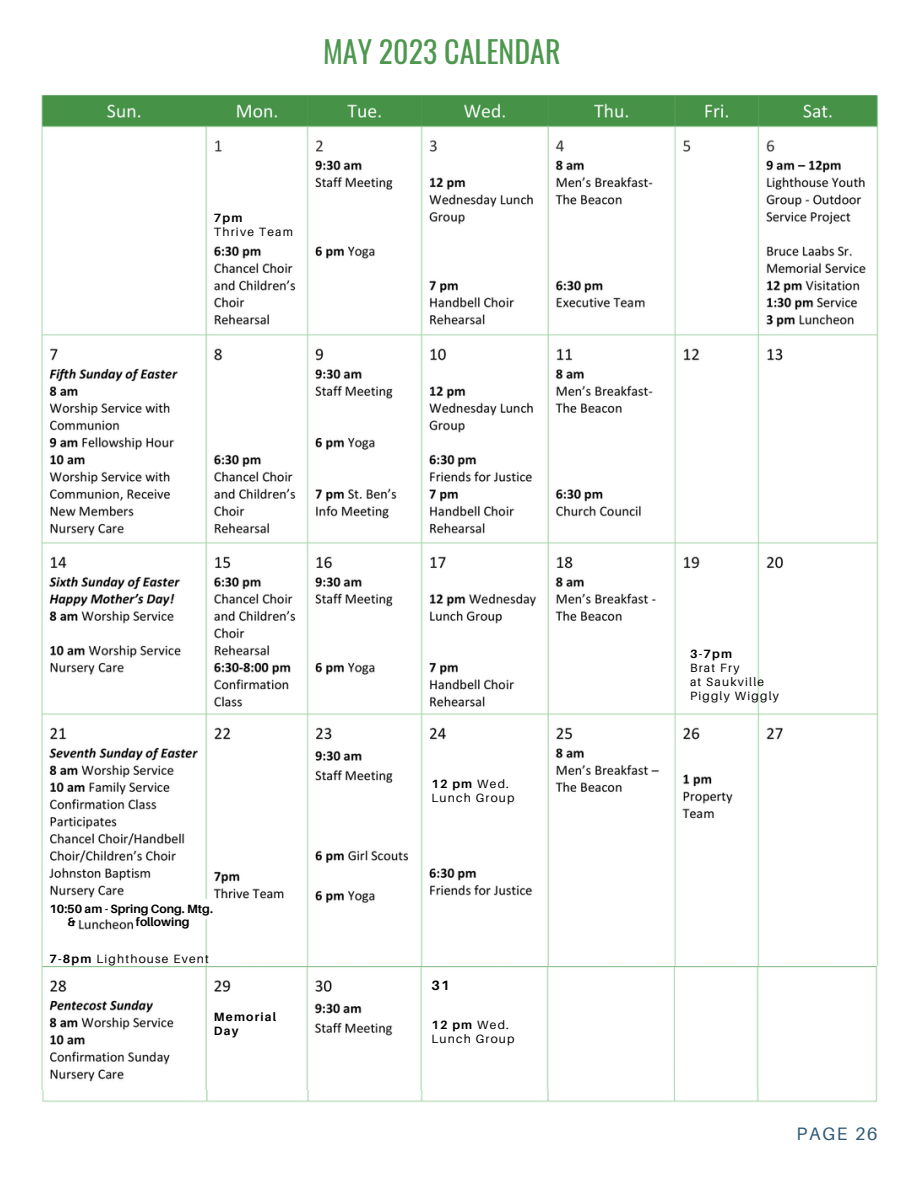
<style>
.page{position:relative;width:918px;height:1188px;background:#fff}
.page>*{position:absolute;margin:0;border:0;box-sizing:border-box;transform-origin:0 0}
.t1{font:30px "Oswald";color:#4e974f}
.t2{font:18px "Aileron";letter-spacing:.1em;color:#2f5972}
.t3{font:700 13.5px "Aileron";color:#000}
.t4{font:12px/14px "Aileron";letter-spacing:.1em;color:#000}
.t5{font:700 12px/13.6px "Aileron";color:#000}
.t6{font:700 12px/14px "Aileron";letter-spacing:.1em;color:#000}
.s1{font-weight:700}
</style>
<div class="page">
<img style="left:41px;top:95px;width:838px;height:872px">
<img style="left:41px;top:967px;width:837px;height:124px">
<img style="left:42px;top:1091px;width:836px;height:11px">
<div style="left:44px;top:899px;width:170px;height:19px;background:#fff"></div>
<div style="left:49px;top:918px;width:26px;height:19px;background:#fff"></div>
<h1 class="t1" style="left:323px;top:28px;width:239px">MAY 2023 CALENDAR</h1>
<p class="t5" style="left:214px;top:210px;width:30px">7pm</p>
<p class="t4" style="left:214px;top:224px;width:81px">Thrive Team</p>
<p class="t5" style="left:67px;top:901px;width:147px;text-indent:-18px">10:50 am - Spring Cong. Mtg. &amp;</p>
<p class="t5" style="left:136px;top:915px;width:55px">following</p>
<p class="t4" style="left:49px;top:952px;width:161px"><span class="s1">7-8pm</span> Lighthouse Event</p>
<p class="t6" style="left:214px;top:1010px;width:64px">Memorial<br>Day</p>
<p class="t4" style="left:431px;top:777px;width:85px"><span class="s1">12 pm</span> Wed.<br>Lunch Group</p>
<p class="t3" style="left:431px;top:977px;width:20px">31</p>
<p class="t4" style="left:431px;top:1018px;width:85px"><span class="s1">12 pm</span> Wed.<br>Lunch Group</p>
<p class="t5" style="left:690px;top:647px;width:44px">3-7pm</p>
<p class="t4" style="left:690px;top:661px;width:91px">Brat Fry<br>at Saukville<br>Piggly Wiggly</p>
<h2 class="t2" style="left:797px;top:1122px;width:83px">PAGE 26</h2>
</div>
